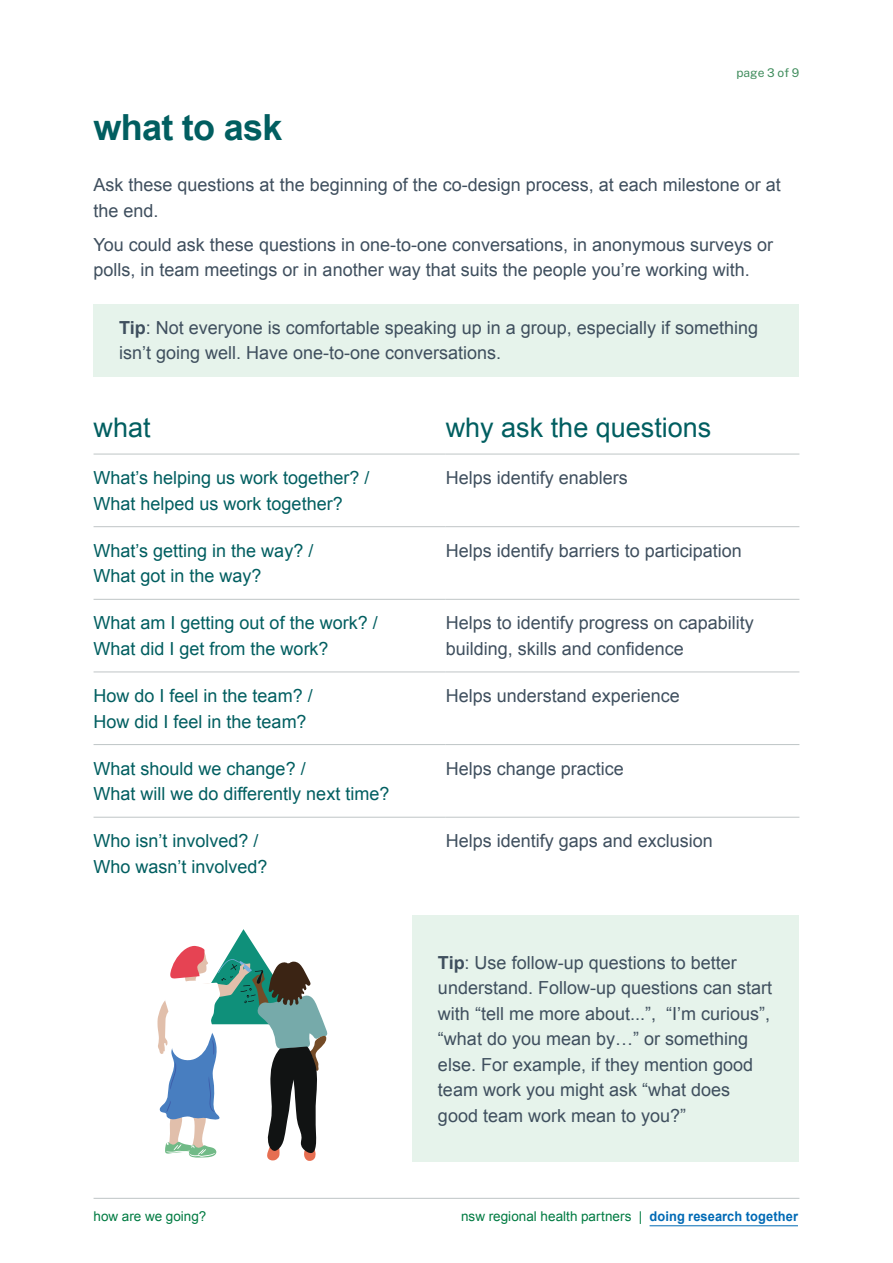
<style>
.page{position:relative;width:893px;height:1263px;background:#fff}
.page>*{position:absolute;margin:0;border:0;box-sizing:border-box;transform-origin:0 0}
.t1{font:700 36px "Arial";letter-spacing:-.02em;color:#015e60}
.t2{font:27px "Arial";color:#015e60}
.t3{font:18px/25.5px "Arial";color:#3f4f5e}
.t4{font:18px/25.5px "Arial";color:#015e60}
.t5{font:13.5px "Arial";color:#007b42}
.t6{font:12px "Public Sans";color:#408d5d}
.s1{font-weight:700}
.s2{font-weight:700;color:#006ab5}
</style>
<div class="page">
<hr style="left:94px;top:1198px;width:705px;height:1px;background:#bfc5c6">
<hr style="left:650px;top:1225px;width:148px;height:1px;background:#006ab5">
<div style="left:94px;top:304px;width:705px;height:72px;background:#e6f3eb"></div>
<div style="left:412px;top:915px;width:387px;height:247px;background:#e6f3eb"></div>
<hr style="left:94px;top:454px;width:352px;height:1px;background:#bfc5c6">
<hr style="left:446px;top:454px;width:353px;height:1px;background:#bfc5c6">
<hr style="left:94px;top:526px;width:352px;height:1px;background:#bfc5c6">
<hr style="left:446px;top:526px;width:353px;height:1px;background:#bfc5c6">
<hr style="left:94px;top:599px;width:352px;height:1px;background:#bfc5c6">
<hr style="left:446px;top:599px;width:353px;height:1px;background:#bfc5c6">
<hr style="left:94px;top:671px;width:352px;height:1px;background:#bfc5c6">
<hr style="left:446px;top:671px;width:353px;height:1px;background:#bfc5c6">
<hr style="left:94px;top:744px;width:352px;height:1px;background:#bfc5c6">
<hr style="left:446px;top:744px;width:353px;height:1px;background:#bfc5c6">
<hr style="left:94px;top:817px;width:352px;height:1px;background:#bfc5c6">
<hr style="left:446px;top:817px;width:353px;height:1px;background:#bfc5c6">
<svg style="left:157px;top:929px;width:171px;height:232px"></svg>
<p class="t6" style="left:736px;top:64px;width:65px">page 3 of 9</p>
<h1 class="t1" style="left:94px;top:104px;width:190px">what to ask</h1>
<p class="t3" style="left:94px;top:172px;width:689px">Ask these questions at the beginning of the co-design process, at each milestone or at the end.</p>
<p class="t3" style="left:94px;top:232px;width:681px">You could ask these questions in one-to-one conversations, in anonymous surveys or polls, in team meetings or in another way that suits the people you’re working with.</p>
<p class="t3" style="left:119px;top:315px;width:640px"><span class="s1">Tip</span>: Not everyone is comfortable speaking up in a group, especially if something isn’t going well. Have one-to-one conversations.</p>
<h2 class="t2" style="left:94px;top:410px;width:59px">what</h2>
<h2 class="t2" style="left:446px;top:410px;width:267px">why ask the questions</h2>
<p class="t4" style="left:94px;top:465px;width:277px">What’s helping us work together? /<br>What helped us work together?</p>
<p class="t3" style="left:446px;top:465px;width:184px">Helps identify enablers</p>
<p class="t4" style="left:94px;top:538px;width:221px">What’s getting in the way? /<br>What got in the way?</p>
<p class="t3" style="left:446px;top:538px;width:298px">Helps identify barriers to participation</p>
<p class="t4" style="left:94px;top:610px;width:286px">What am I getting out of the work? /<br>What did I get from the work?</p>
<p class="t3" style="left:446px;top:610px;width:310px">Helps to identify progress on capability building, skills and confidence</p>
<p class="t4" style="left:94px;top:683px;width:221px">How do I feel in the team? /<br>How did I feel in the team?</p>
<p class="t3" style="left:446px;top:683px;width:236px">Helps understand experience</p>
<p class="t4" style="left:94px;top:756px;width:297px">What should we change? /<br>What will we do differently next time?</p>
<p class="t3" style="left:446px;top:756px;width:180px">Helps change practice</p>
<p class="t4" style="left:94px;top:828px;width:176px">Who isn’t involved? /<br>Who wasn’t involved?</p>
<p class="t3" style="left:446px;top:828px;width:269px">Helps identify gaps and exclusion</p>
<p class="t3" style="left:438px;top:950px;width:336px"><span class="s1">Tip</span>: Use follow-up questions to better understand. Follow-up questions can start with “tell me more about...”, “I’m curious”, “what do you mean by…” or something else. For example, if they mention good team work you might ask “what does good team work mean to you?”</p>
<p class="t5" style="left:94px;top:1208px;width:114px">how are we going?</p>
<p class="t5" style="left:461px;top:1208px;width:338px">nsw regional health partners | <span class="s2">doing research together</span></p>
</div>
